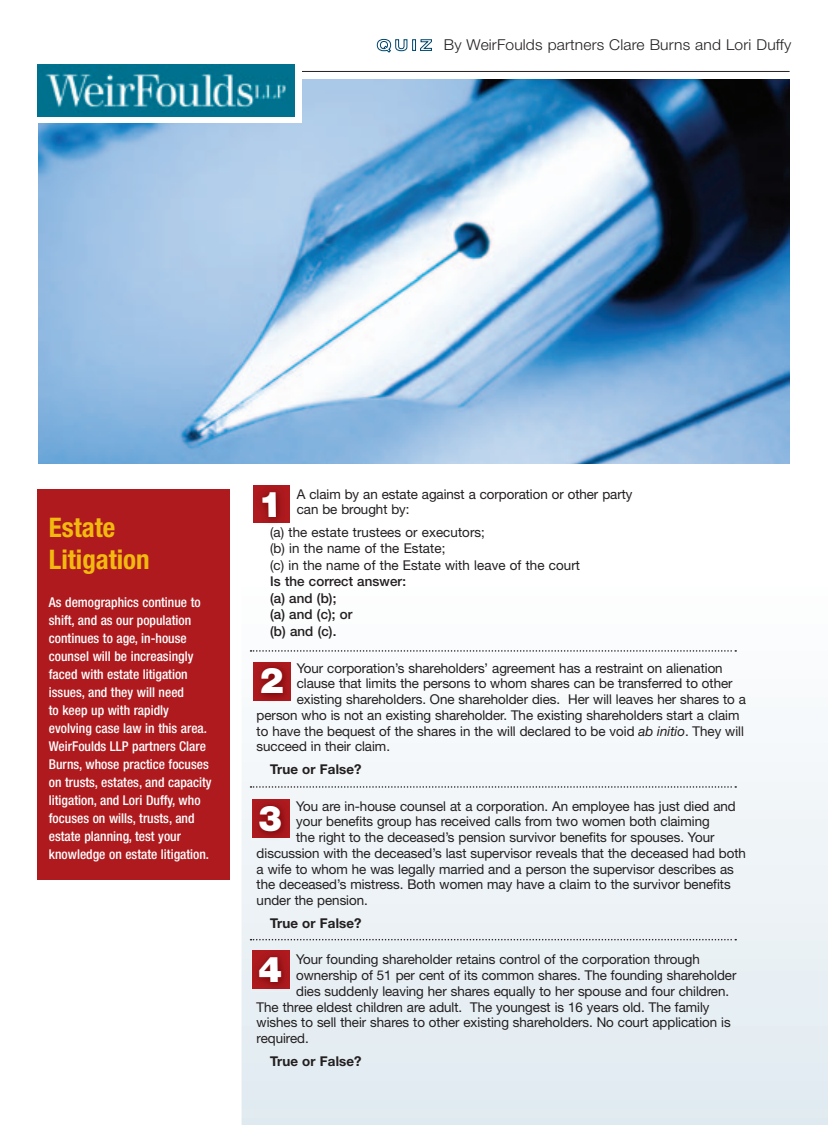
<style>
.page{position:relative;width:828px;height:1125px;background:#fff}
.page>*{position:absolute;margin:0;border:0;box-sizing:border-box;transform-origin:0 0}
.t1{font:900 35.55px "Helvetica Neue";color:#fff}
.t2{font:700 condensed 27px/31.5px "Helvetica Neue";color:#f2b90f}
.t3{font:300 15px "Helvetica Neue";letter-spacing:.01em;color:#231f20;scale:1.04 1}
.t4{font:13.5px/16.5px "Helvetica Neue";letter-spacing:-.01em;color:#231f20}
.t5{font:500 condensed 13.5px/18px "Helvetica Neue";color:#fff}
.t6{font:500 13.5px/16.5px "Helvetica Neue";color:#231f20}
.t7{font:700 13.5px "Helvetica Neue";color:#231f20}
.s1{font-weight:700;font-stretch:expanded;color:#00466b}
.s2{font-style:italic}
</style>
<div class="page">
<svg style="left:242px;top:650px;width:586px;height:475px"></svg>
<img style="left:38px;top:79px;width:752px;height:385px">
<hr style="left:39px;top:71px;width:751px;height:1px;background:#231f20">
<div style="left:37px;top:489px;width:192px;height:391px;background:#ae1a1e"></div>
<div style="left:26px;top:54px;width:276px;height:69px;background:#fff"></div>
<img style="left:38px;top:65px;width:257px;height:51px">
<svg style="left:254px;top:486px;width:36px;height:37px"></svg>
<img style="left:254px;top:661px;width:38px;height:41px">
<img style="left:254px;top:662px;width:36px;height:38px">
<img style="left:252px;top:799px;width:37px;height:42px">
<img style="left:253px;top:799px;width:36px;height:38px">
<img style="left:252px;top:950px;width:38px;height:42px">
<img style="left:253px;top:950px;width:36px;height:38px">
<svg style="left:251px;top:650px;width:485px;height:2px"></svg>
<svg style="left:251px;top:786px;width:485px;height:2px"></svg>
<svg style="left:251px;top:939px;width:485px;height:1px"></svg>
<img style="left:255px;top:485px;width:30px;height:1px">
<p class="t3" style="left:377px;top:40px;width:400px"><span class="s1">Q U I Z</span> By WeirFoulds partners Clare Burns and Lori Duffy</p>
<h2 class="t2" style="left:49px;top:514px;width:102px">Estate<br>Litigation</h2>
<p class="t5" style="left:49px;top:594px;width:164px">As demographics continue to shift, and as our population continues to age, in-house counsel will be increasingly faced with estate litigation issues, and they will need<br>to keep up with rapidly evolving case law in this area.<br>WeirFoulds LLP partners Clare<br>Burns, whose practice focuses on trusts, estates, and capacity litigation, and Lori Duffy, who focuses on wills, trusts, and estate planning, test your knowledge on estate litigation.</p>
<p class="t4" style="left:297px;top:487px;width:337px;line-height:15.8px">A claim by an estate against a corporation or other party can be brought by:</p>
<p class="t4" style="left:270px;top:525px;width:311px">(a) the estate trustees or executors;<br>(b) in the name of the Estate;<br>(c) in the name of the Estate with leave of the court</p>
<p class="t6" style="left:270px;top:575px;width:138px">Is the correct answer: (a) and (b);<br>(a) and (c); or<br>(b) and (c).</p>
<p class="t4" style="left:297px;top:661px;width:428px">Your corporation’s shareholders’ agreement has a restraint on alienation</p>
<p class="t4" style="left:297px;top:677px;width:437px">clause that limits the persons to whom shares can be transferred to other</p>
<p class="t4" style="left:297px;top:692px;width:451px">existing shareholders. One shareholder dies. Her will leaves her shares to a</p>
<p class="t4" style="left:257px;top:708px;width:485px">person who is not an existing shareholder. The existing shareholders start a claim</p>
<p class="t4" style="left:257px;top:724px;width:489px">to have the bequest of the shares in the will declared to be void <span class="s2">ab initio</span>. They will</p>
<p class="t4" style="left:257px;top:740px;width:135px">succeed in their claim.</p>
<p class="t7" style="left:270px;top:764px;width:93px">True or False?</p>
<p class="t4" style="left:296px;top:799px;width:442px">You are in-house counsel at a corporation. An employee has just died and</p>
<p class="t4" style="left:296px;top:815px;width:415px">your benefits group has received calls from two women both claiming</p>
<p class="t4" style="left:296px;top:830px;width:420px">the right to the deceased’s pension survivor benefits for spouses. Your</p>
<p class="t4" style="left:257px;top:846px;width:491px">discussion with the deceased’s last supervisor reveals that the deceased had both</p>
<p class="t4" style="left:257px;top:862px;width:479px">a wife to whom he was legally married and a person the supervisor describes as</p>
<p class="t4" style="left:257px;top:878px;width:476px">the deceased’s mistress. Both women may have a claim to the survivor benefits</p>
<p class="t4" style="left:257px;top:893px;width:113px">under the pension.</p>
<p class="t7" style="left:270px;top:918px;width:93px">True or False?</p>
<p class="t4" style="left:296px;top:953px;width:406px">Your founding shareholder retains control of the corporation through</p>
<p class="t4" style="left:296px;top:968px;width:442px">ownership of 51 per cent of its common shares. The founding shareholder</p>
<p class="t4" style="left:296px;top:984px;width:435px">dies suddenly leaving her shares equally to her spouse and four children.</p>
<p class="t4" style="left:257px;top:1000px;width:454px">The three eldest children are adult. The youngest is 16 years old. The family</p>
<p class="t4" style="left:257px;top:1016px;width:476px">wishes to sell their shares to other existing shareholders. No court application is</p>
<p class="t4" style="left:257px;top:1031px;width:54px">required.</p>
<p class="t7" style="left:270px;top:1056px;width:93px">True or False?</p>
<h1 class="t1" style="left:259px;top:492px;width:26px">1</h1>
<h1 class="t1" style="left:260px;top:668px;width:26px">2</h1>
<h1 class="t1" style="left:259px;top:806px;width:26px">3</h1>
<h1 class="t1" style="left:259px;top:957px;width:26px">4</h1>
</div>
